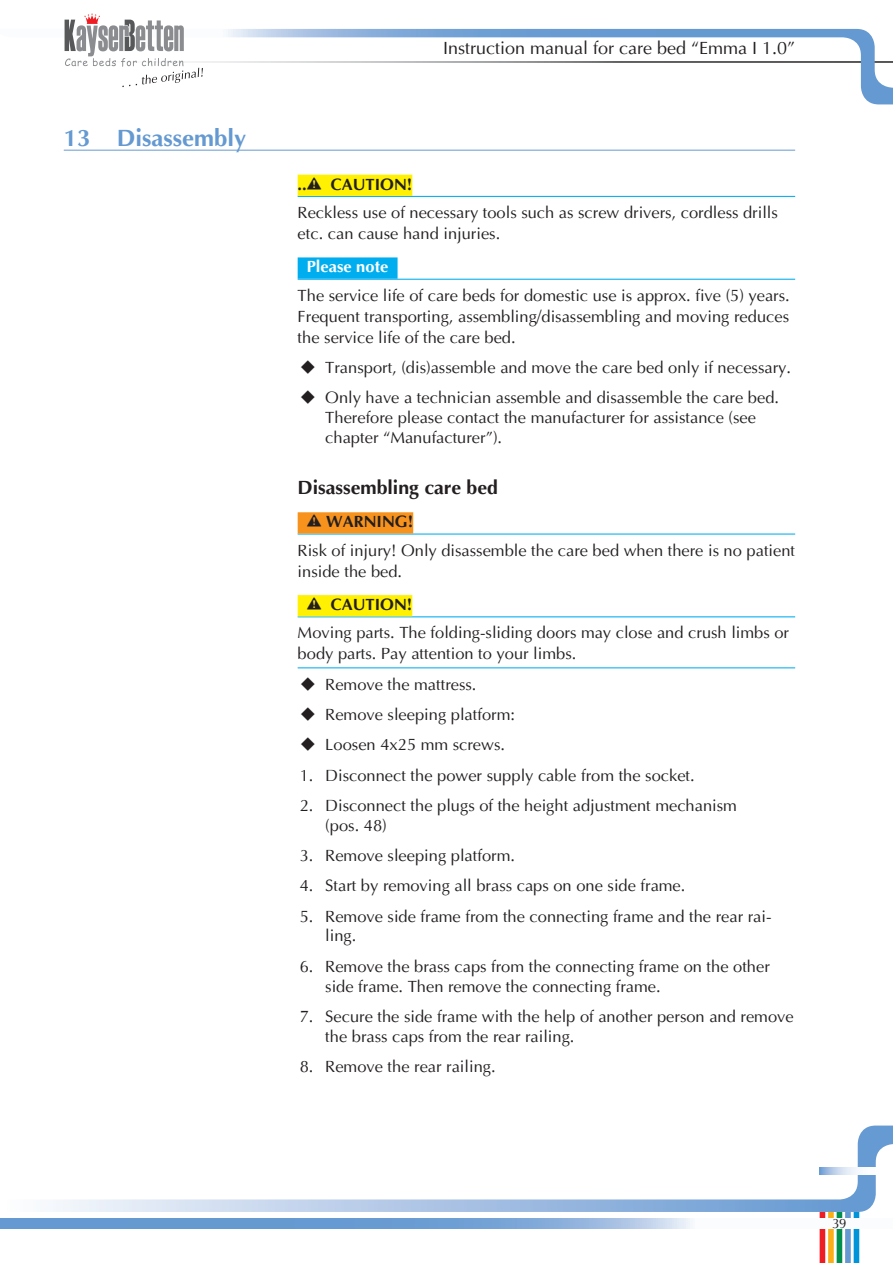
<style>
.page{position:relative;width:893px;height:1263px;background:#fff}
.page>*{position:absolute;margin:0;border:0;box-sizing:border-box;transform-origin:0 0}
.t1{font:700 24px "Ottawa";color:#6599d1}
.t2{font:700 19.5px "Ottawa";color:#231f20}
.t3{font:18px "Ottawa Plain";color:#231f20}
.t4{font:16.5px/21px "Ottawa Plain";color:#231f20}
.t5{font:700 16.5px "Ottawa";color:#231f20}
.t6{font:700 16.5px "Ottawa";color:#fff}
.t7{font:13.5px "Ottawa Plain";color:#231f20}
</style>
<div class="page">
<svg style="left:203px;top:29px;width:690px;height:75px"></svg>
<svg style="left:820px;top:1212px;width:39px;height:51px"></svg>
<svg style="left:0;top:1218px;width:859px;height:11px"></svg>
<svg style="left:53px;top:1125px;width:840px;height:87px"></svg>
<svg style="left:820px;top:1167px;width:73px;height:7px"></svg>
<svg style="left:64px;top:13px;width:139px;height:74px"></svg>
<hr style="left:64px;top:150px;width:731px;height:1px;background:#6599d1">
<hr style="left:298px;top:196px;width:497px;height:1px;background:#00aeef">
<div style="left:298px;top:175px;width:114px;height:21px;background:#fff101"></div>
<hr style="left:298px;top:279px;width:497px;height:1px;background:#00aeef">
<div style="left:298px;top:257px;width:100px;height:22px;background:#00aeef"></div>
<hr style="left:298px;top:533px;width:497px;height:2px;background:#00aeef">
<div style="left:298px;top:512px;width:115px;height:21px;background:#f7931d"></div>
<hr style="left:298px;top:616px;width:497px;height:1px;background:#00aeef">
<div style="left:298px;top:595px;width:114px;height:21px;background:#fff101"></div>
<hr style="left:298px;top:667px;width:497px;height:1px;background:#00aeef">
<h1 class="t1" style="left:64px;top:123px;width:184px">13 Disassembly</h1>
<p class="t3" style="left:443px;top:38px;width:353px">Instruction manual for care bed “Emma I 1.0”</p>
<p class="t5" style="left:298px;top:174px;width:116px">..‡ CAUTION!</p>
<p class="t4" style="left:298px;top:202px;width:482px">Reckless use of necessary tools such as screw drivers, cordless drills etc. can cause hand injuries.</p>
<p class="t6" style="left:307px;top:256px;width:83px">Please note</p>
<p class="t4" style="left:298px;top:285px;width:494px;text-align:justify">The service life of care beds for domestic use is approx. five (5) years.<br>Frequent transporting, assembling/disassembling and moving reduces the service life of the care bed.</p>
<p class="t4" style="left:325px;top:352px;width:467px;line-height:30.3px">Transport, (dis)assemble and move the care bed only if necessary.<br>Only have a technician assemble and disassemble the care bed.</p>
<p class="t4" style="left:325px;top:408px;width:432px;line-height:19.8px">Therefore please contact the manufacturer for assistance (see chapter “Manufacturer”).</p>
<p class="t2" style="left:298px;top:475px;width:202px">Disassembling care bed</p>
<p class="t5" style="left:307px;top:511px;width:108px">‡ WARNING!</p>
<p class="t4" style="left:298px;top:540px;width:499px">Risk of injury! Only disassemble the care bed when there is no patient inside the bed.</p>
<p class="t5" style="left:307px;top:594px;width:107px">‡ CAUTION!</p>
<p class="t4" style="left:298px;top:622px;width:493px">Moving parts. The folding-sliding doors may close and crush limbs or body parts. Pay attention to your limbs.</p>
<p class="t4" style="left:325px;top:669px;width:191px;line-height:30.3px">Remove the mattress.<br>Remove sleeping platform:<br>Loosen 4x25 mm screws.</p>
<p class="t4" style="left:300px;top:765px;width:396px">1. Disconnect the power supply cable from the socket.</p>
<p class="t4" style="left:325px;top:796px;width:413px;line-height:19.8px;text-indent:-26px">2. Disconnect the plugs of the height adjustment mechanism (pos. 48)</p>
<p class="t4" style="left:300px;top:845px;width:217px">3. Remove sleeping platform.</p>
<p class="t4" style="left:300px;top:875px;width:387px">4. Start by removing all brass caps on one side frame.</p>
<p class="t4" style="left:325px;top:906px;width:448px;line-height:19.8px;text-indent:-26px">5. Remove side frame from the connecting frame and the rear rai&shy;ling.</p>
<p class="t4" style="left:325px;top:956px;width:446px;line-height:19.8px;text-indent:-26px">6. Remove the brass caps from the connecting frame on the other side frame. Then remove the connecting frame.</p>
<p class="t4" style="left:325px;top:1006px;width:470px;line-height:19.8px;text-indent:-26px">7. Secure the side frame with the help of another person and remove the brass caps from the rear railing.</p>
<p class="t4" style="left:300px;top:1056px;width:197px">8. Remove the rear railing.</p>
<p class="t7" style="left:832px;top:1216px;width:16px">39</p>
</div>
